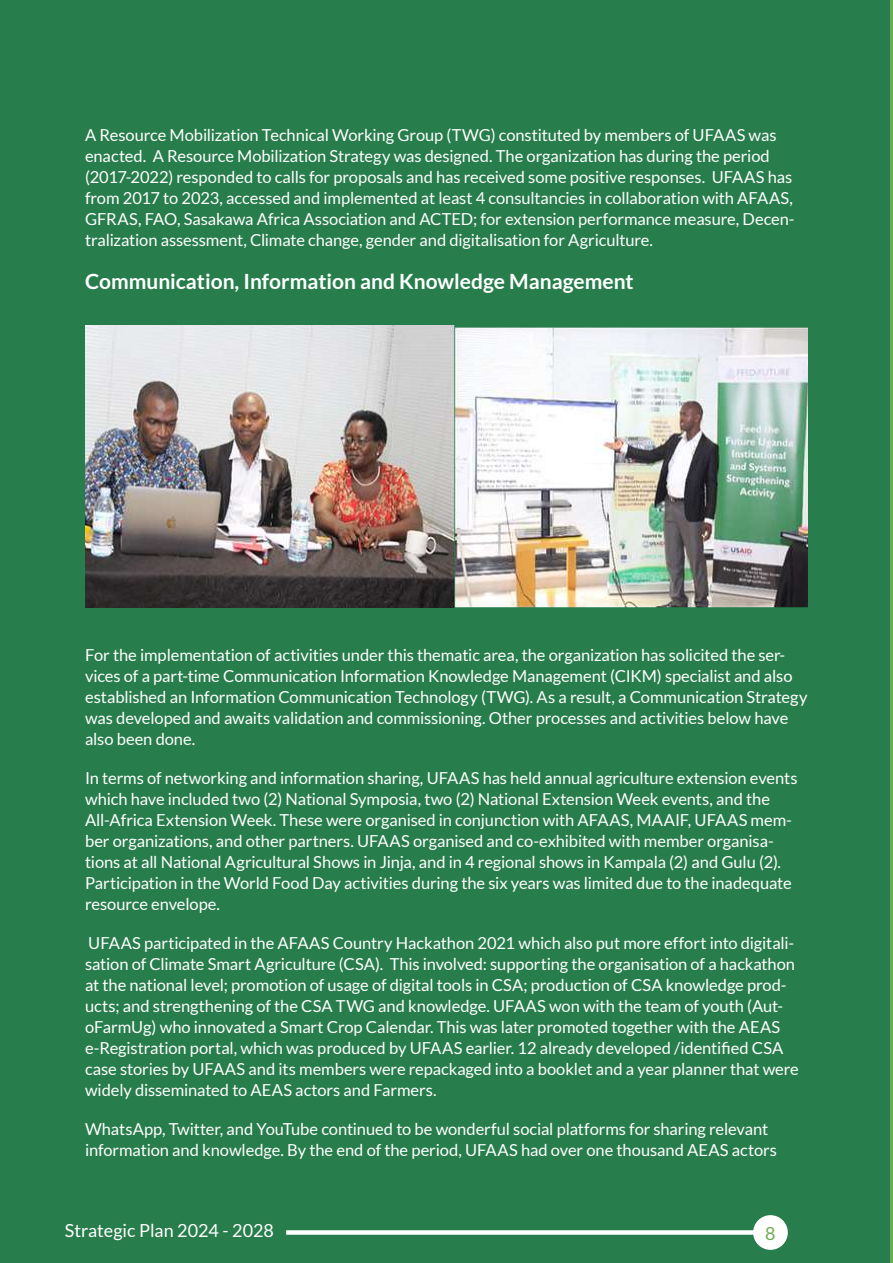
<style>
.page{position:relative;width:893px;height:1263px;background:#287d4c}
.page>*{position:absolute;margin:0;border:0;box-sizing:border-box;transform-origin:0 0}
.t1{font:700 21px "Lato";color:#fff}
.t2{font:18px "Lato";color:#fff}
.t3{font:18px "Lato";color:#6eaa58}
.t4{font:16.5px/21px "Lato";letter-spacing:-.005em;color:#fff}
</style>
<div class="page">
<hr style="left:890px;top:0;width:3px;height:1263px;background:#6eaa58">
<img style="left:85px;top:325px;width:723px;height:282px">
<div style="left:286px;top:1230px;width:472px;height:5px;background:#fff"></div>
<div style="left:753px;top:1215px;width:35px;height:35px;background:#fff;border-radius:50%"></div>
<p class="t4" style="left:85px;top:124px;width:711px">A Resource Mobilization Technical Working Group (TWG) constituted by members of UFAAS was enacted. A Resource Mobilization Strategy was designed. The organization has during the period (2017-2022) responded to calls for proposals and has received some positive responses. UFAAS has from 2017 to 2023, accessed and implemented at least 4 consultancies in collaboration with AFAAS, GFRAS, FAO, Sasakawa Africa Association and ACTED; for extension performance measure, Decen&shy;tralization assessment, Climate change, gender and digitalisation for Agriculture.</p>
<p class="t1" style="left:85px;top:269px;width:550px">Communication, Information and Knowledge Management</p>
<p class="t4" style="left:85px;top:644px;width:724px">For the implementation of activities under this thematic area, the organization has solicited the ser&shy;vices of a part-time Communication Information Knowledge Management (CIKM) specialist and also established an Information Communication Technology (TWG). As a result, a Communication Strategy was developed and awaits validation and commissioning. Other processes and activities below have also been done.</p>
<p class="t4" style="left:85px;top:767px;width:714px">In terms of networking and information sharing, UFAAS has held annual agriculture extension events which have included two (2) National Symposia, two (2) National Extension Week events, and the All-Africa Extension Week. These were organised in conjunction with AFAAS, MAAIF, UFAAS mem&shy;ber organizations, and other partners. UFAAS organised and co-exhibited with member organisa&shy;tions at all National Agricultural Shows in Jinja, and in 4 regional shows in Kampala (2) and Gulu (2).<br>Participation in the World Food Day activities during the six years was limited due to the inadequate resource envelope.</p>
<p class="t4" style="left:85px;top:932px;width:715px">UFAAS participated in the AFAAS Country Hackathon 2021 which also put more effort into digitali&shy;sation of Climate Smart Agriculture (CSA). This involved: supporting the organisation of a hackathon at the national level; promotion of usage of digital tools in CSA; production of CSA knowledge prod&shy;ucts; and strengthening of the CSA TWG and knowledge. UFAAS won with the team of youth (Aut&shy;oFarmUg) who innovated a Smart Crop Calendar. This was later promoted together with the AEAS e-Registration portal, which was produced by UFAAS earlier. 12 already developed /identified CSA case stories by UFAAS and its members were repackaged into a booklet and a year planner that were widely disseminated to AEAS actors and Farmers.</p>
<p class="t4" style="left:85px;top:1118px;width:693px">WhatsApp, Twitter, and YouTube continued to be wonderful social platforms for sharing relevant information and knowledge. By the end of the period, UFAAS had over one thousand AEAS actors</p>
<p class="t2" style="left:65px;top:1221px;width:211px">Strategic Plan 2024 - 2028</p>
<p class="t3" style="left:765px;top:1223px;width:12px">8</p>
</div>
